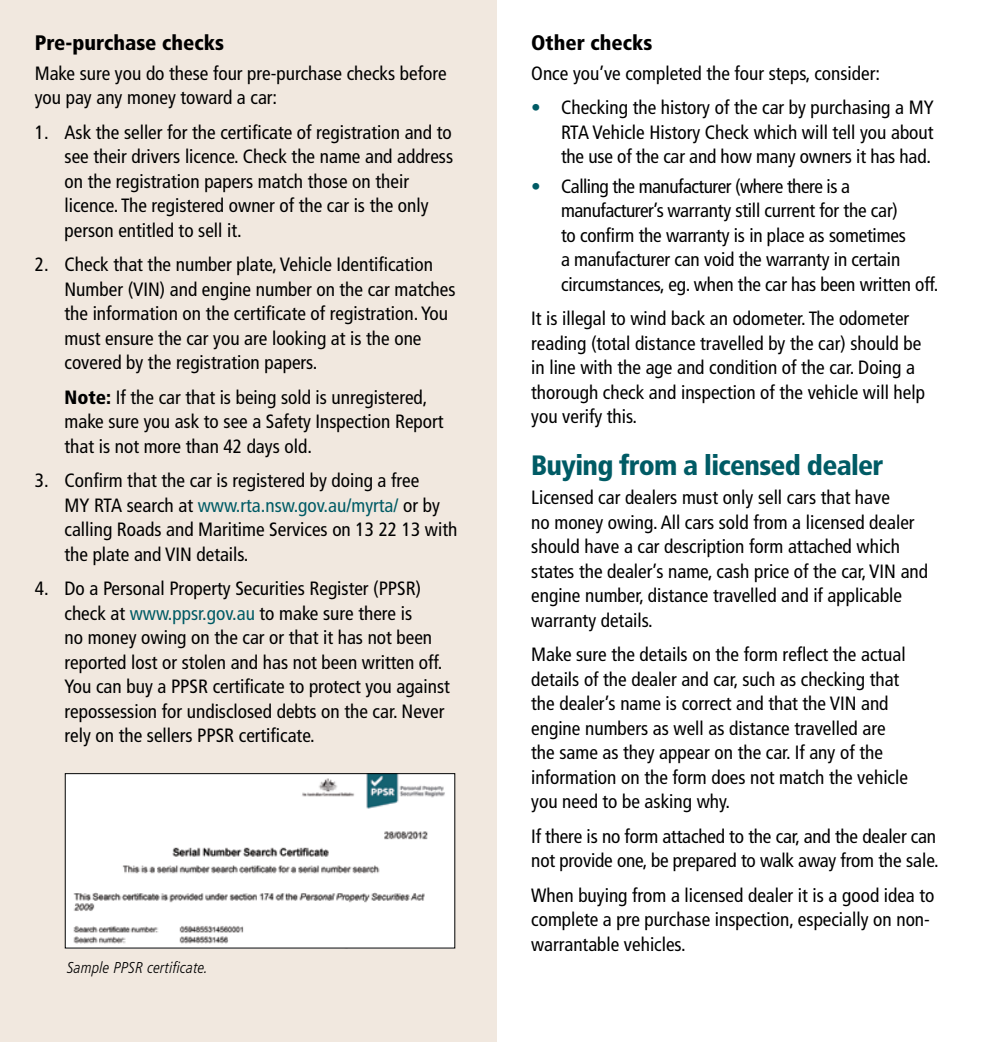
<style>
.page{position:relative;width:993px;height:1042px;background:#fff}
.page>*{position:absolute;margin:0;border:0;box-sizing:border-box;transform-origin:0 0}
.t1{font:900 condensed 28px "Frutiger";letter-spacing:-.025em;color:#005b65}
.t2{font:900 condensed 21px "Frutiger";color:#000}
.t3{font:condensed 19.25px/24.5px "Frutiger";color:#000}
.t4{font:italic 300 condensed 15.75px "Frutiger LT Pro";letter-spacing:.01em;color:#000}
.s1{font-weight:900}
.s2{color:#005b65}
</style>
<div class="page">
<div style="left:0;top:0;width:496px;height:1042px;background:#f1e8df"></div>
<img style="left:67px;top:775px;width:385px;height:171px">
<div style="left:65px;top:773px;width:389px;height:175px;border:1px solid #000"></div>
<p class="t2" style="left:35px;top:31px;width:191px">Pre-purchase checks</p>
<p class="t3" style="left:35px;top:61px;width:413px">Make sure you do these four pre-purchase checks before you pay any money toward a car:</p>
<p class="t3" style="left:64px;top:120px;width:390px;text-indent:-30px">1. Ask the seller for the certificate of registration and to see their drivers licence. Check the name and address on the registration papers match those on their licence. The registered owner of the car is the only person entitled to sell it.</p>
<p class="t3" style="left:64px;top:253px;width:392px;text-indent:-30px">2. Check that the number plate, Vehicle Identification Number (VIN) and engine number on the car matches the information on the certificate of registration. You must ensure the car you are looking at is the one covered by the registration papers.</p>
<p class="t3" style="left:64px;top:385px;width:380px"><span class="s1">Note:</span> If the car that is being sold is unregistered, make sure you ask to see a Safety Inspection Report that is not more than 42 days old.</p>
<p class="t3" style="left:64px;top:468px;width:394px;text-indent:-30px">3. Confirm that the car is registered by doing a free<br>MY RTA search at <span class="s2">www.rta.nsw.gov.au/myrta/</span> or by calling Roads and Maritime Services on 13 22 13 with the plate and VIN details.</p>
<p class="t3" style="left:64px;top:576px;width:387px;text-indent:-30px">4. Do a Personal Property Securities Register (PPSR) check at <span class="s2">www.ppsr.gov.au</span> to make sure there is<br>no money owing on the car or that it has not been reported lost or stolen and has not been written off.<br>You can buy a PPSR certificate to protect you against repossession for undisclosed debts on the car. Never rely on the sellers PPSR certificate.</p>
<p class="t4" style="left:67px;top:958px;width:142px">Sample PPSR certificate.</p>
<p class="t2" style="left:531px;top:31px;width:122px">Other checks</p>
<p class="t3" style="left:531px;top:61px;width:350px">Once you’ve completed the four steps, consider:</p>
<p class="t3" style="left:561px;top:96px;width:374px;text-align:justify;text-indent:-30px"><span class="s2">•</span> Checking the history of the car by purchasing a MY RTA Vehicle History Check which will tell you about the use of the car and how many owners it has had.</p>
<p class="t3" style="left:561px;top:174px;width:378px;text-indent:-30px"><span class="s2">•</span> Calling the manufacturer (where there is a manufacturer’s warranty still current for the car)<br>to confirm the warranty is in place as sometimes<br>a manufacturer can void the warranty in certain circumstances, eg. when the car has been written off.</p>
<p class="t3" style="left:531px;top:306px;width:395px">It is illegal to wind back an odometer. The odometer reading (total distance travelled by the car) should be in line with the age and condition of the car. Doing a thorough check and inspection of the vehicle will help you verify this.</p>
<h1 class="t1" style="left:531px;top:448px;width:353px">Buying from a licensed dealer</h1>
<p class="t3" style="left:531px;top:485px;width:398px">Licensed car dealers must only sell cars that have<br>no money owing. All cars sold from a licensed dealer should have a car description form attached which states the dealer’s name, cash price of the car, VIN and engine number, distance travelled and if applicable warranty details.</p>
<p class="t3" style="left:531px;top:642px;width:378px">Make sure the details on the form reflect the actual details of the dealer and car, such as checking that the dealer’s name is correct and that the VIN and engine numbers as well as distance travelled are the same as they appear on the car. If any of the information on the form does not match the vehicle you need to be asking why.</p>
<p class="t3" style="left:531px;top:824px;width:409px">If there is no form attached to the car, and the dealer can not provide one, be prepared to walk away from the sale.</p>
<p class="t3" style="left:531px;top:883px;width:404px">When buying from a licensed dealer it is a good idea to complete a pre purchase inspection, especially on non&shy;warrantable vehicles.</p>
</div>
